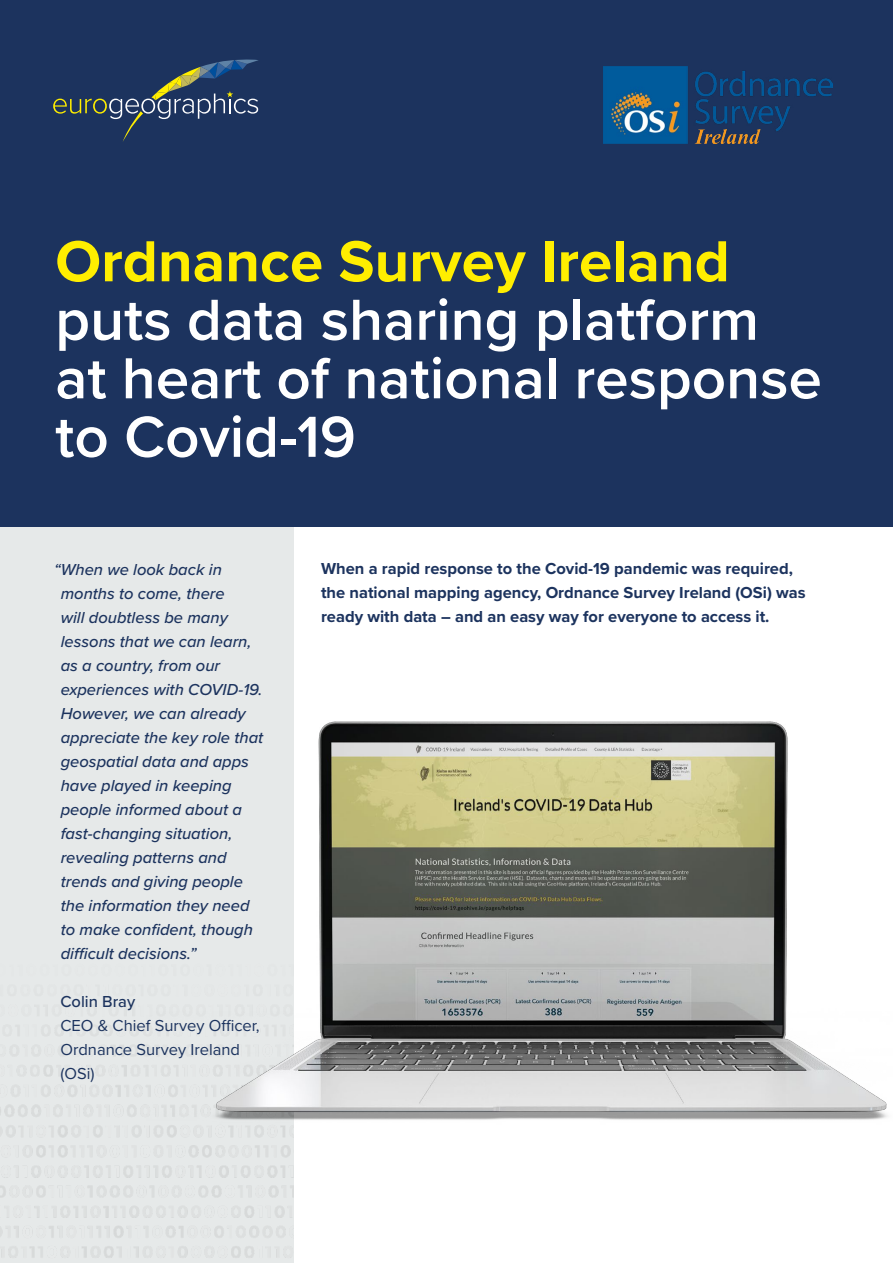
<style>
.page{position:relative;width:893px;height:1263px;background:#fff}
.page>*{position:absolute;margin:0;border:0;box-sizing:border-box;transform-origin:0 0}
.t1{font:600 60px "Proxima Nova";color:#fff}
.t2{font:700 60px "Proxima Nova";color:#fe0}
.t3{font:italic 500 16.5px/24px "Proxima Nova";color:#1c335e}
.t4{font:700 16.5px/24px "Proxima Nova";color:#1c335e}
.t5{font:16.5px/24px "Proxima Nova";color:#1c335e}
.t6{font:500 16.5px "Proxima Nova";color:#1c335e}
</style>
<div class="page">
<div style="left:0;top:526px;width:293px;height:737px;background:#e6e9e9"></div>
<img style="left:147px;top:638px;width:741px;height:548px">
<div style="left:0;top:0;width:893px;height:526px;background:#1c335e"></div>
<svg style="left:53px;top:59px;width:206px;height:82px"></svg>
<img style="left:603px;top:67px;width:230px;height:76px">
<p class="t2" style="left:55px;top:217px;width:676px">Ordnance Survey Ireland</p>
<p class="t1" style="left:55px;top:275px;width:705px">puts data sharing platform</p>
<p class="t1" style="left:55px;top:334px;width:768px">at heart of national response</p>
<p class="t1" style="left:55px;top:392px;width:302px">to Covid-19</p>
<p class="t3" style="left:61px;top:557px;width:204px;text-indent:-7px">“When we look back in months to come, there<br>will doubtless be many lessons that we can learn, as a country, from our experiences with COVID-19.<br>However, we can already appreciate the key role that geospatial data and apps have played in keeping people informed about a fast-changing situation, revealing patterns and trends and giving people the information they need to make confident, though difficult decisions.”</p>
<p class="t6" style="left:60px;top:990px;width:76px">Colin Bray</p>
<p class="t5" style="left:60px;top:1013px;width:201px">CEO &amp; Chief Survey Officer,<br>Ordnance Survey Ireland (OSi)</p>
<p class="t4" style="left:321px;top:556px;width:473px">When a rapid response to the Covid-19 pandemic was required,</p>
<p class="t4" style="left:321px;top:580px;width:486px">the national mapping agency, Ordnance Survey Ireland (OSi) was ready with data – and an easy way for everyone to access it.</p>
</div>
